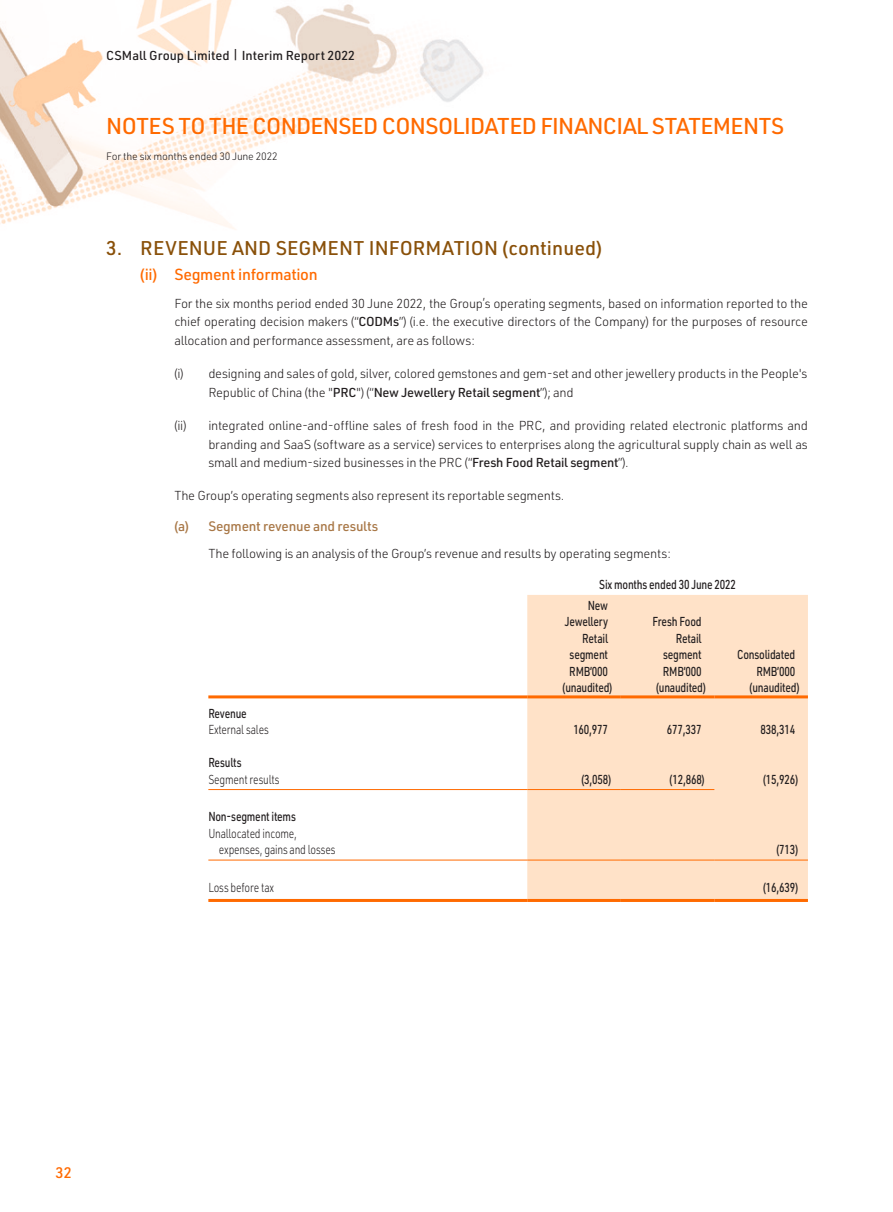
<style>
.page{position:relative;width:893px;height:1212px;background:#fff}
.page>*{position:absolute;margin:0;border:0;box-sizing:border-box;transform-origin:0 0}
.t1{font:500 22.5px "URWDIN";letter-spacing:-.03em;color:#ff6a00}
.Heading_1{font:500 19.5px "URWDIN";letter-spacing:.005em;color:#895009}
.Heading_2{font:500 15.75px "URWDIN";letter-spacing:-.02em;color:#ff6a00}
.t2{font:500 15px "URWDIN";color:#ff6a00}
.Heading_3{font:500 13.5px "URWDIN";letter-spacing:-.02em;color:#a87746}
.Body_Text{font:300 12.75px/18.8px "URWDIN";letter-spacing:-.02em;color:#231f20;text-align:justify}
.Body_Text-2{font:500 12.75px "URWDIN";letter-spacing:-.02em;color:#231f20;scale:.8 1}
.Body_Text-3{font:300 12.75px/16.5px "URWDIN";letter-spacing:-.02em;color:#231f20;scale:.8 1}
.Body_Text-4{font:500 12.75px "URWDIN";color:#231f20}
.Body_Text-5{font:300 condensed 12.75px "Frutiger LT Std";color:#231f20}
.t3{font:300 10.5px "URWDIN";letter-spacing:-.02em;color:#231f20}
.s1{font-family:"Frutiger LT Std";font-weight:700;font-stretch:condensed}
.s2{font-family:"Frutiger LT Std";font-stretch:condensed}
.s3{font-weight:500}
.s4{font-family:"URWDIN";font-stretch:normal}
</style>
<div class="page">
<img style="left:0;top:0;width:527px;height:899px">
<div style="left:527px;top:595px;width:281px;height:304px;background:#ffe2c8"></div>
<hr style="left:208px;top:695px;width:319px;height:3px;background:#ff6a00">
<hr style="left:527px;top:695px;width:94px;height:3px;background:#ff6a00">
<hr style="left:621px;top:695px;width:93px;height:3px;background:#ff6a00">
<hr style="left:714px;top:695px;width:94px;height:3px;background:#ff6a00">
<hr style="left:208px;top:789px;width:319px;height:1px;background:#ff6a00">
<hr style="left:527px;top:789px;width:94px;height:1px;background:#ff6a00">
<hr style="left:621px;top:789px;width:93px;height:1px;background:#ff6a00">
<hr style="left:208px;top:860px;width:319px;height:1px;background:#ff6a00">
<hr style="left:527px;top:860px;width:94px;height:1px;background:#ff6a00">
<hr style="left:621px;top:860px;width:93px;height:1px;background:#ff6a00">
<hr style="left:714px;top:860px;width:94px;height:1px;background:#ff6a00">
<hr style="left:208px;top:899px;width:319px;height:3px;background:#ff6a00">
<hr style="left:527px;top:899px;width:94px;height:3px;background:#ff6a00">
<hr style="left:621px;top:899px;width:93px;height:3px;background:#ff6a00">
<hr style="left:714px;top:899px;width:94px;height:3px;background:#ff6a00">
<p class="Body_Text-4" style="left:106px;top:47px;width:250px">CSMall Group Limited | Interim Report 2022</p>
<h1 class="t1" style="left:106px;top:111px;width:679px">NOTES TO THE CONDENSED CONSOLIDATED FINANCIAL STATEMENTS</h1>
<p class="t3" style="left:106px;top:149px;width:173px">For the six months ended 30 June 2022</p>
<p class="Heading_1" style="left:106px;top:235px;width:497px">3. REVENUE AND SEGMENT INFORMATION <span class="s1">(</span>continued<span class="s1">)</span></p>
<p class="Heading_2" style="left:140px;top:264px;width:179px"><span class="s1">(</span>ii<span class="s1">)</span> Segment information</p>
<p class="Body_Text" style="left:174px;top:293px;width:635px">For the six months period ended 30 June 2022, the Group’s operating segments, based on information reported to the chief operating decision makers <span class="s2">(</span>“<span class="s3">CODMs</span>”<span class="s2">) (</span>i.e. the executive directors of the Company<span class="s2">)</span> for the purposes of resource allocation and performance assessment, are as follows:</p>
<p class="Body_Text" style="left:208px;top:364px;width:601px;text-indent:-34px"><span class="s2">(</span>i<span class="s2">)</span> designing and sales of gold, silver, colored gemstones and gem-set and other jewellery products in the People's<br>Republic of China <span class="s2">(</span>the "<span class="s3">PRC</span>"<span class="s2">) (</span>“<span class="s3">New Jewellery Retail segment</span>”<span class="s2">)</span>; and</p>
<p class="Body_Text-5" style="left:174px;top:418px;width:14px">(<span class="s4">ii</span>)</p>
<p class="Body_Text" style="left:208px;top:416px;width:601px">integrated online-and-offline sales of fresh food in the PRC, and providing related electronic platforms and branding and SaaS <span class="s2">(</span>software as a service<span class="s2">)</span> services to enterprises along the agricultural supply chain as well as small and medium-sized businesses in the PRC <span class="s2">(</span>“<span class="s3">Fresh Food Retail segment</span>”<span class="s2">)</span>.</p>
<p class="Body_Text" style="left:174px;top:486px;width:392px">The Group’s operating segments also represent its reportable segments.</p>
<p class="Heading_3" style="left:174px;top:517px;width:205px"><span class="s1">(</span>a<span class="s1">)</span> Segment revenue and results</p>
<p class="Body_Text" style="left:208px;top:544px;width:464px">The following is an analysis of the Group’s revenue and results by operating segments:</p>
<p class="Body_Text-2" style="left:599px;top:576px;width:172px">Six months ended 30 June 2022</p>
<p class="Body_Text-2" style="left:588px;top:597px;width:27px">New</p>
<p class="Body_Text-2" style="left:565px;top:613px;width:56px">Jewellery</p>
<p class="Body_Text-2" style="left:582px;top:630px;width:34px">Retail</p>
<p class="Body_Text-2" style="left:570px;top:646px;width:50px">segment</p>
<p class="Body_Text-2" style="left:653px;top:613px;width:63px">Fresh Food</p>
<p class="Body_Text-2" style="left:676px;top:630px;width:34px">Retail</p>
<p class="Body_Text-2" style="left:663px;top:646px;width:50px">segment</p>
<p class="Body_Text-2" style="left:737px;top:646px;width:74px">Consolidated</p>
<p class="Body_Text-2" style="left:569px;top:663px;width:50px">RMB’000</p>
<p class="Body_Text-2" style="left:663px;top:663px;width:50px">RMB’000</p>
<p class="Body_Text-2" style="left:756px;top:663px;width:50px">RMB’000</p>
<p class="Body_Text-2" style="left:562px;top:679px;width:64px"><span class="s1">(</span>unaudited<span class="s1">)</span></p>
<p class="Body_Text-2" style="left:656px;top:679px;width:64px"><span class="s1">(</span>unaudited<span class="s1">)</span></p>
<p class="Body_Text-2" style="left:750px;top:679px;width:64px"><span class="s1">(</span>unaudited<span class="s1">)</span></p>
<p class="Body_Text-2" style="left:208px;top:705px;width:50px">Revenue</p>
<p class="Body_Text-3" style="left:208px;top:721px;width:77px">External sales</p>
<p class="Body_Text-2" style="left:573px;top:721px;width:45px">160,977</p>
<p class="Body_Text-2" style="left:667px;top:721px;width:45px">677,337</p>
<p class="Body_Text-2" style="left:760px;top:721px;width:45px">838,314</p>
<p class="Body_Text-2" style="left:208px;top:754px;width:43px">Results</p>
<p class="Body_Text-3" style="left:208px;top:771px;width:91px">Segment results</p>
<p class="Body_Text-2" style="left:581px;top:771px;width:39px"><span class="s1">(</span>3,058<span class="s1">)</span></p>
<p class="Body_Text-2" style="left:670px;top:771px;width:45px"><span class="s1">(</span>12,868<span class="s1">)</span></p>
<p class="Body_Text-2" style="left:763px;top:771px;width:45px"><span class="s1">(</span>15,926<span class="s1">)</span></p>
<p class="Body_Text-2" style="left:208px;top:808px;width:111px">Non-segment items</p>
<p class="Body_Text-3" style="left:219px;top:825px;width:147px;text-indent:-11px">Unallocated income, expenses, gains and losses</p>
<p class="Body_Text-2" style="left:776px;top:841px;width:29px"><span class="s1">(</span>713<span class="s1">)</span></p>
<p class="Body_Text-3" style="left:208px;top:879px;width:84px">Loss before tax</p>
<p class="Body_Text-2" style="left:763px;top:879px;width:45px"><span class="s1">(</span>16,639<span class="s1">)</span></p>
<p class="t2" style="left:56px;top:1163px;width:18px">32</p>
</div>
